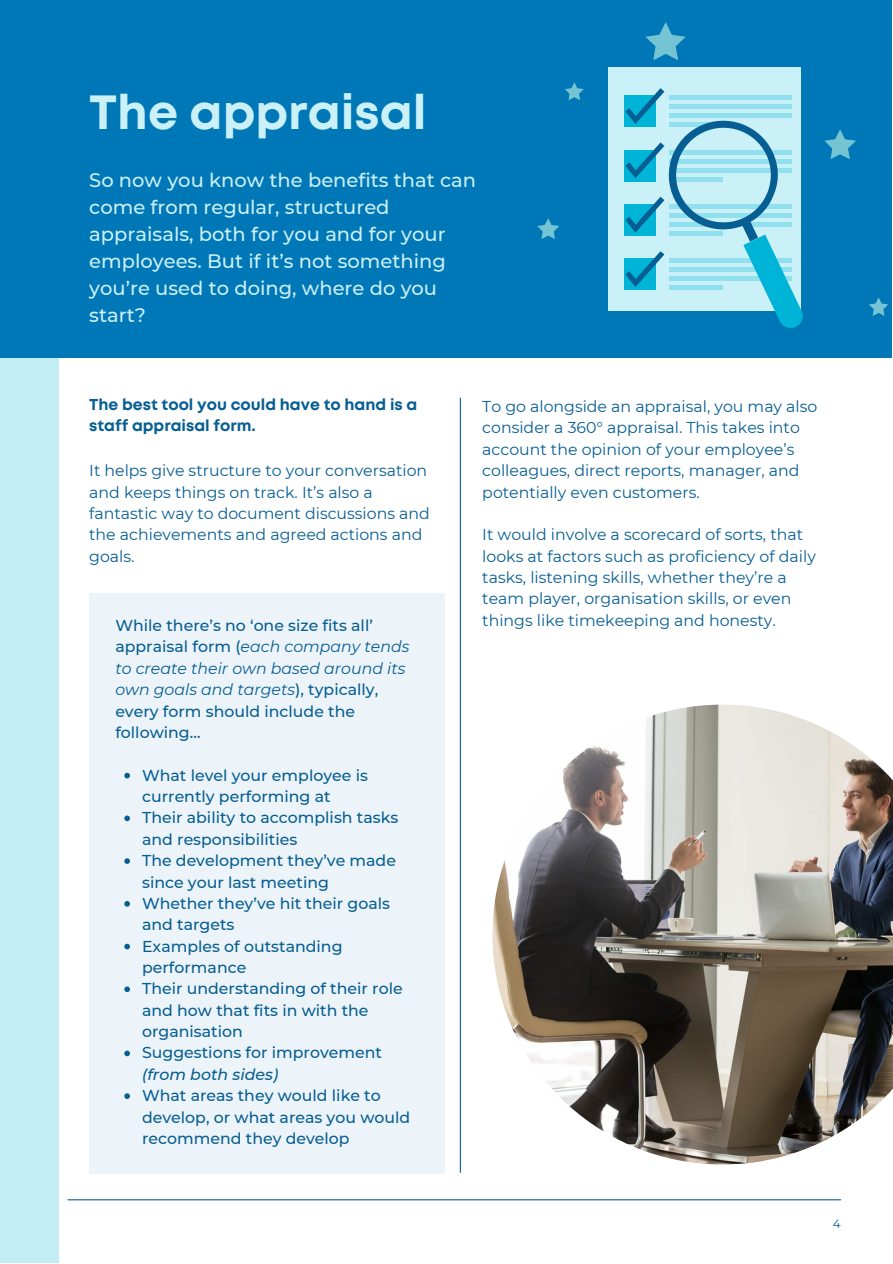
<style>
.page{position:relative;width:893px;height:1264px;background:#fff}
.page>*{position:absolute;margin:0;border:0;box-sizing:border-box;transform-origin:0 0}
.t1{font:700 48px "Mont";color:#caf0f8}
.t2{font:500 19.5px/27px "Montserrat";color:#caf0f8}
.t3{font:500 15.75px/21.3px "Montserrat";color:#075e92}
.t4{font:15.75px/21.3px "Montserrat";color:#075e92}
.t5{font:700 15.75px/21.3px "Mont";color:#075e92}
.t6{font:italic 500 15.75px "Montserrat";color:#075e92}
.t7{font:12px "Montserrat";color:#075e92}
.s1{font-weight:400;font-style:italic}
</style>
<div class="page">
<hr style="left:68px;top:1199px;width:772px;height:1px;background:#075e92">
<div style="left:0;top:0;width:59px;height:1262px;background:#c3edf5"></div>
<div style="left:0;top:0;width:891px;height:358px;background:#0077b6"></div>
<hr style="left:460px;top:398px;width:1px;height:774px;background:#075e92">
<img style="left:492px;top:704px;width:400px;height:460px">
<div style="left:89px;top:593px;width:356px;height:580px;background:#ecf4f9"></div>
<div style="left:607px;top:67px;width:193px;height:244px;background:#caf0f8"></div>
<div style="left:623px;top:95px;width:32px;height:32px;background:#00b4d8"></div>
<div style="left:623px;top:150px;width:32px;height:32px;background:#00b4d8"></div>
<div style="left:623px;top:204px;width:32px;height:32px;background:#00b4d8"></div>
<div style="left:623px;top:258px;width:32px;height:32px;background:#00b4d8"></div>
<svg style="left:625px;top:88px;width:178px;height:240px"></svg>
<svg style="left:645px;top:22px;width:40px;height:38px"></svg>
<svg style="left:824px;top:129px;width:32px;height:30px"></svg>
<svg style="left:537px;top:218px;width:22px;height:21px"></svg>
<svg style="left:565px;top:82px;width:19px;height:18px"></svg>
<svg style="left:869px;top:297px;width:19px;height:19px"></svg>
<svg style="left:124px;top:772px;width:6px;height:6px"></svg>
<svg style="left:124px;top:815px;width:6px;height:6px"></svg>
<svg style="left:124px;top:858px;width:6px;height:5px"></svg>
<svg style="left:124px;top:901px;width:6px;height:5px"></svg>
<svg style="left:124px;top:943px;width:6px;height:6px"></svg>
<svg style="left:124px;top:986px;width:6px;height:6px"></svg>
<svg style="left:124px;top:1050px;width:6px;height:6px"></svg>
<svg style="left:124px;top:1093px;width:6px;height:5px"></svg>
<h1 class="t1" style="left:89px;top:95px;width:339px">The appraisal</h1>
<p class="t2" style="left:89px;top:167px;width:388px">So now you know the benefits that can come from regular, structured appraisals, both for you and for your employees. But if it’s not something you’re used to doing, where do you start?</p>
<p class="t5" style="left:89px;top:395px;width:329px">The best tool you could have to hand is a staff appraisal form.</p>
<p class="t4" style="left:89px;top:460px;width:342px">It helps give structure to your conversation and keeps things on track. It’s also a fantastic way to document discussions and the achievements and agreed actions and goals.</p>
<p class="t3" style="left:115px;top:615px;width:296px">While there’s no ‘one size fits all’ appraisal form (<span class="s1">each company tends to create their own based around its own goals and targets</span>), typically, every form should include the following…</p>
<p class="t3" style="left:142px;top:764px;width:262px">What level your employee is currently performing at<br>Their ability to accomplish tasks and responsibilities<br>The development they’ve made since your last meeting<br>Whether they’ve hit their goals and targets<br>Examples of outstanding performance<br>Their understanding of their role and how that fits in with the organisation<br>Suggestions for improvement</p>
<p class="t6" style="left:142px;top:1064px;width:138px">(from both sides)</p>
<p class="t3" style="left:142px;top:1084px;width:270px">What areas they would like to develop, or what areas you would recommend they develop</p>
<p class="t4" style="left:482px;top:396px;width:336px">To go alongside an appraisal, you may also consider a 360° appraisal. This takes into account the opinion of your employee’s colleagues, direct reports, manager, and potentially even customers.</p>
<p class="t4" style="left:482px;top:524px;width:335px">It would involve a scorecard of sorts, that looks at factors such as proficiency of daily tasks, listening skills, whether they’re a team player, organisation skills, or even things like timekeeping and honesty.</p>
<p class="t7" style="left:832px;top:1215px;width:9px">4</p>
</div>
